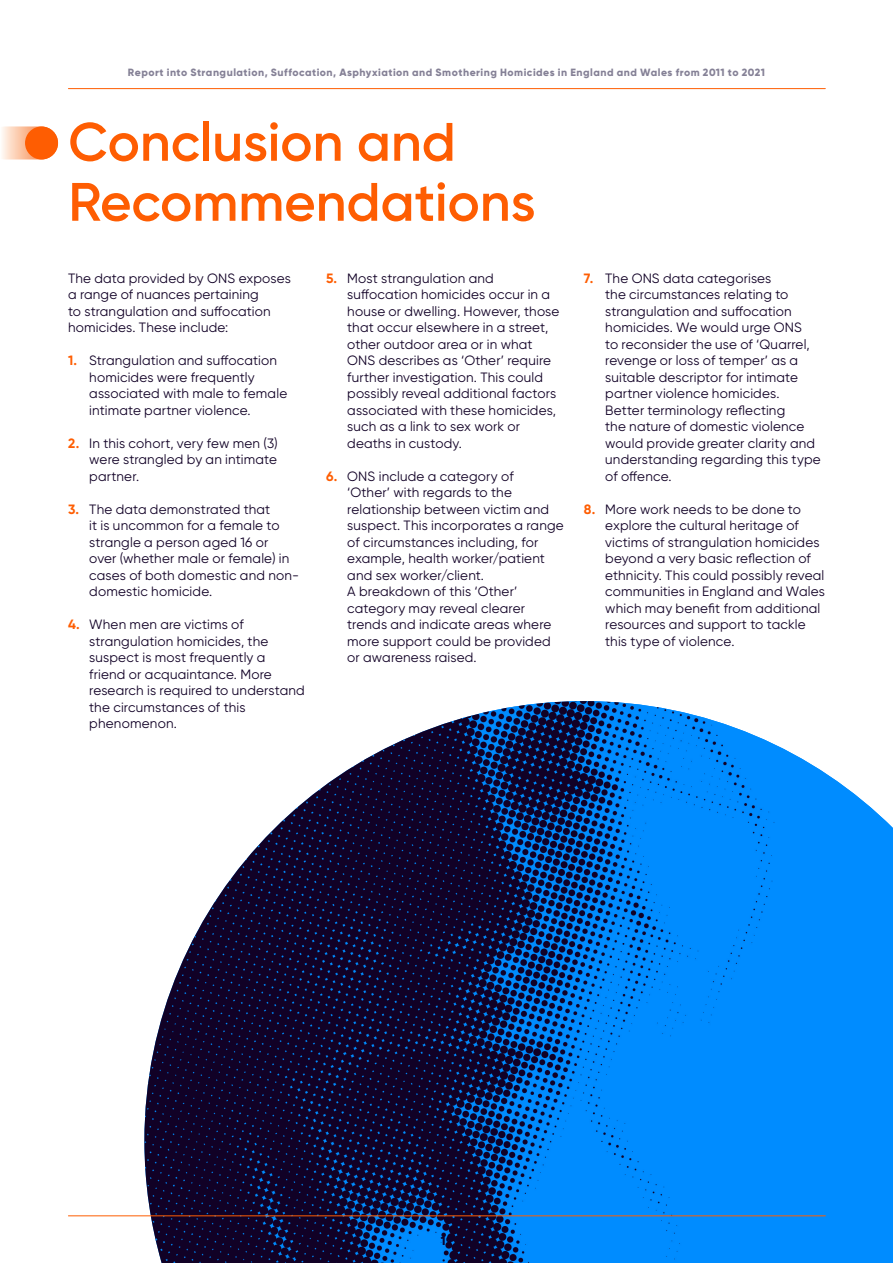
<style>
.page{position:relative;width:893px;height:1263px;background:#fff}
.page>*{position:absolute;margin:0;border:0;box-sizing:border-box;transform-origin:0 0}
.chapter_head{font:600 54px/60px "Gilroy";color:#fe5d02}
.body{font:13.5px/16.5px "Gilroy";letter-spacing:.015em;color:#110126}
.t1{font:800 12px "Gilroy";color:#0a032e}
.t2{font:800 10.5px "Gilroy";letter-spacing:.045em;color:#858196}
.s1{font-weight:700;color:#fe5d02}
</style>
<div class="page">
<svg style="left:2px;top:126px;width:56px;height:33px"></svg>
<div style="left:25px;top:126px;width:33px;height:33px;background:#fe5d02;border-radius:50%"></div>
<img style="left:144px;top:701px;width:749px;height:562px">
<hr style="left:68px;top:88px;width:757px;height:1px;background:#fe5d02">
<hr style="left:68px;top:1215px;width:757px;height:1px;background:#fe5d02">
<p class="t2" style="left:128px;top:66px;width:639px">Report into Strangulation, Suffocation, Asphyxiation and Smothering Homicides in England and Wales from 2011 to 2021</p>
<p class="chapter_head" style="left:68px;top:111px;width:469px">Conclusion and<br>Recommendations</p>
<p class="body" style="left:68px;top:269px;width:224px">The data provided by ONS exposes a range of nuances pertaining<br>to strangulation and suffocation homicides. These include:</p>
<p class="body" style="left:89px;top:352px;width:199px;text-indent:-21px"><span class="s1">1.</span> Strangulation and suffocation homicides were frequently associated with male to female intimate partner violence.</p>
<p class="body" style="left:89px;top:434px;width:190px;text-align:justify;text-indent:-21px"><span class="s1">2.</span> In this cohort, very few men (3) were strangled by an intimate partner.</p>
<p class="body" style="left:89px;top:500px;width:211px;text-indent:-21px"><span class="s1">3.</span> The data demonstrated that<br>it is uncommon for a female to strangle a person aged 16 or<br>over (whether male or female) in cases of both domestic and non&shy;domestic homicide.</p>
<p class="body" style="left:89px;top:616px;width:217px;text-indent:-21px"><span class="s1">4.</span> When men are victims of strangulation homicides, the suspect is most frequently a friend or acquaintance. More research is required to understand the circumstances of this phenomenon.</p>
<p class="body" style="left:347px;top:269px;width:214px;text-indent:-21px"><span class="s1">5.</span> Most strangulation and suffocation homicides occur in a house or dwelling. However, those that occur elsewhere in a street, other outdoor area or in what<br>ONS describes as ‘Other’ require further investigation. This could possibly reveal additional factors associated with these homicides, such as a link to sex work or deaths in custody.</p>
<p class="body" style="left:347px;top:467px;width:218px;text-indent:-21px"><span class="s1">6.</span> ONS include a category of<br>‘Other’ with regards to the relationship between victim and suspect. This incorporates a range of circumstances including, for example, health worker/patient and sex worker/client.<br>A breakdown of this ‘Other’ category may reveal clearer trends and indicate areas where more support could be provided or awareness raised.</p>
<p class="body" style="left:605px;top:269px;width:217px;text-indent:-21px"><span class="s1">7.</span> The ONS data categorises<br>the circumstances relating to strangulation and suffocation homicides. We would urge ONS<br>to reconsider the use of ‘Quarrel, revenge or loss of temper’ as a suitable descriptor for intimate partner violence homicides.<br>Better terminology reflecting<br>the nature of domestic violence would provide greater clarity and understanding regarding this type of offence.</p>
<p class="body" style="left:605px;top:500px;width:221px;text-indent:-21px"><span class="s1">8.</span> More work needs to be done to explore the cultural heritage of victims of strangulation homicides beyond a very basic reflection of ethnicity. This could possibly reveal communities in England and Wales which may benefit from additional resources and support to tackle this type of violence.</p>
<p class="t1" style="left:441px;top:1233px;width:14px">19</p>
</div>
